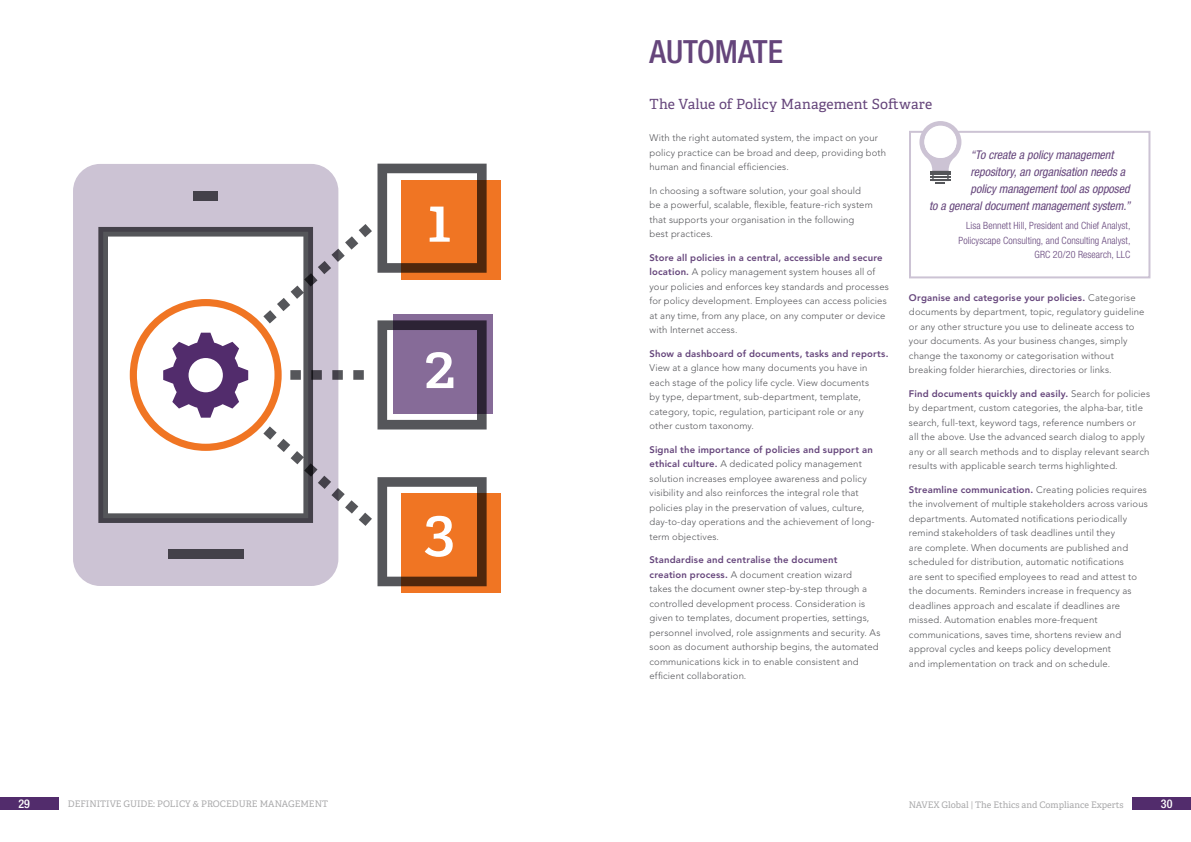
<style>
.page{position:relative;width:1191px;height:842px;background:#fff}
.page>*{position:absolute;margin:0;border:0;box-sizing:border-box;transform-origin:0 0}
.t1{font:600 61.4px "Adelle";color:#fff}
.t2{font:500 condensed 32px "Helvetica Neue LT Com";color:#65457b}
.t3{font:14px "Adelle";letter-spacing:.005em;color:#65457b}
.t4{font:italic condensed 12px "Helvetica Neue LT Com";letter-spacing:-.005em;color:#65457b}
.t5{font:500 condensed 12px "Helvetica Neue LT Std";color:#fff}
.t6{font:300 condensed 10px/14.5px "Helvetica Neue LT Com";letter-spacing:.005em;color:#65457b;text-align:right}
.t7{font:300 9.5px/14.5px "Avenir LT Std";letter-spacing:.015em;color:#55565a}
.t8{font:300 9.5px/14.5px "Avenir";letter-spacing:.015em;color:#55565a}
.t9{font:800 9.5px "Avenir LT Std";letter-spacing:.02em;color:#65457b}
.t10{font:9px "Adelle";color:#a9a9aa}
.s1{font-weight:800;color:#65457b}
.s2{font-family:"Avenir LT Std";font-weight:800;color:#65457b}
.s3{color:#b8b7b7}
</style>
<div class="page">
<div style="left:0;top:797px;width:59px;height:13px;background:#522c6c"></div>
<div style="left:1132px;top:797px;width:59px;height:13px;background:#522c6c"></div>
<div style="left:73px;top:164px;width:190px;height:422px;background:#ccc3d4"></div>
<svg style="left:98px;top:227px;width:165px;height:296px"></svg>
<div style="left:194px;top:191px;width:24px;height:9px;background:#44414a"></div>
<div style="left:168px;top:549px;width:75px;height:10px;background:#44414a"></div>
<div style="left:130px;top:299px;width:152px;height:152px;border:7px solid #f07523;border-radius:50%"></div>
<div style="left:401px;top:181px;width:99px;height:99px;background:#f07523"></div>
<div style="left:401px;top:493px;width:99px;height:100px;background:#f07523"></div>
<div style="left:393px;top:314px;width:100px;height:99px;background:linear-gradient(to bottom,#866b98,#866b98)"></div>
<svg style="left:263px;top:164px;width:223px;height:422px"></svg>
<svg style="left:163px;top:333px;width:85px;height:85px"></svg>
<div style="left:909px;top:131px;width:241px;height:147px;border:2px solid #ccc3d4"></div>
<svg style="left:919px;top:121px;width:42px;height:63px"></svg>
<div style="left:924px;top:126px;width:32px;height:32px;background:#fff;border-radius:50%"></div>
<h1 class="t1" style="left:427px;top:175px;width:25px">1</h1>
<h1 class="t1" style="left:425px;top:321px;width:32px">2</h1>
<h1 class="t1" style="left:424px;top:485px;width:32px">3</h1>
<h2 class="t2" style="left:649px;top:33px;width:135px">AUTOMATE</h2>
<h3 class="t3" style="left:649px;top:93px;width:284px">The Value of Policy Management Software</h3>
<p class="t7" style="left:649px;top:131px;width:238px">With the right automated system, the impact on your policy practice can be broad and deep, providing both human and financial efficiencies.</p>
<p class="t7" style="left:649px;top:183px;width:225px">In choosing a software solution, your goal should be a powerful, scalable, flexible, feature-rich system that supports your organisation in the following best practices.</p>
<p class="t7" style="left:649px;top:250px;width:241px"><span class="s1">Store all policies in a central, accessible and secure location.</span> A policy management system houses all of your policies and enforces key standards and processes for policy development. Employees can access policies at any time, from any place, on any computer or device with Internet access.</p>
<p class="t9" style="left:649px;top:348px;width:240px">Show a dashboard of documents, tasks and reports.</p>
<p class="t7" style="left:649px;top:361px;width:221px">View at a glance how many documents you have in each stage of the policy life cycle. View documents by type, department, sub-department, template, category, topic, regulation, participant role or any other custom taxonomy.</p>
<p class="t7" style="left:649px;top:442px;width:227px"><span class="s1">Signal the importance of policies and support an ethical culture.</span> A dedicated policy management solution increases employee awareness and policy visibility and also reinforces the integral role that policies play in the preservation of values, culture, day-to-day operations and the achievement of long&shy;term objectives.</p>
<p class="t7" style="left:649px;top:553px;width:232px"><span class="s1">Standardise and centralise the document<br>creation process.</span> A document creation wizard<br>takes the document owner step-by-step through a controlled development process. Consideration is given to templates, document properties, settings, personnel involved, role assignments and security. As soon as document authorship begins, the automated communications kick in to enable consistent and efficient collaboration.</p>
<p class="t4" style="left:970px;top:148px;width:144px">“To create a policy management</p>
<p class="t4" style="left:970px;top:165px;width:156px">repository, an organisation needs a</p>
<p class="t4" style="left:970px;top:182px;width:161px">policy management tool as opposed</p>
<p class="t4" style="left:929px;top:199px;width:203px">to a general document management system.”</p>
<p class="t6" style="left:958px;top:219px;width:173px">Lisa Bennett Hill, President and Chief Analyst,<br>Policyscape Consulting, and Consulting Analyst,<br>GRC 20/20 Research, LLC</p>
<p class="t7" style="left:909px;top:290px;width:237px"><span class="s1">Organise and categorise your policies.</span> Categorise documents by department, topic, regulatory guideline or any other structure you use to delineate access to your documents. As your business changes, simply change the taxonomy or categorisation without breaking folder hierarchies, directories or links.</p>
<p class="t7" style="left:909px;top:386px;width:243px"><span class="s1">Find documents quickly and easily.</span> Search for policies by department, custom categories, the alpha-bar, title search, full-text, keyword tags, reference numbers or<br>all the above. Use the advanced search dialog to apply any or all search methods and to display relevant search results with applicable search terms highlighted.</p>
<p class="t8" style="left:909px;top:482px;width:240px"><span class="s1">Streamline co</span><span class="s2">mmunication.</span> Creating policies requires the involvement of multiple stakeholders across various departments. Automated notifications periodically remind stakeholders of task deadlines until they<br>are complete. When documents are published and scheduled for distribution, automatic notifications<br>are sent to specified employees to read and attest to the documents. Reminders increase in frequency as deadlines approach and escalate if deadlines are missed. Automation enables more-frequent communications, saves time, shortens review and approval cycles and keeps policy development<br>and implementation on track and on schedule.</p>
<p class="t5" style="left:19px;top:796px;width:13px">29</p>
<p class="t10" style="left:68px;top:797px;width:262px">DEFINITIVE GUIDE: POLICY &amp; PROCEDURE MANAGEMENT</p>
<p class="t10" style="left:908px;top:798px;width:216px">NAVEX Global <span class="s3">|</span> The Ethics and Compliance Experts</p>
<p class="t5" style="left:1161px;top:796px;width:13px">30</p>
</div>
